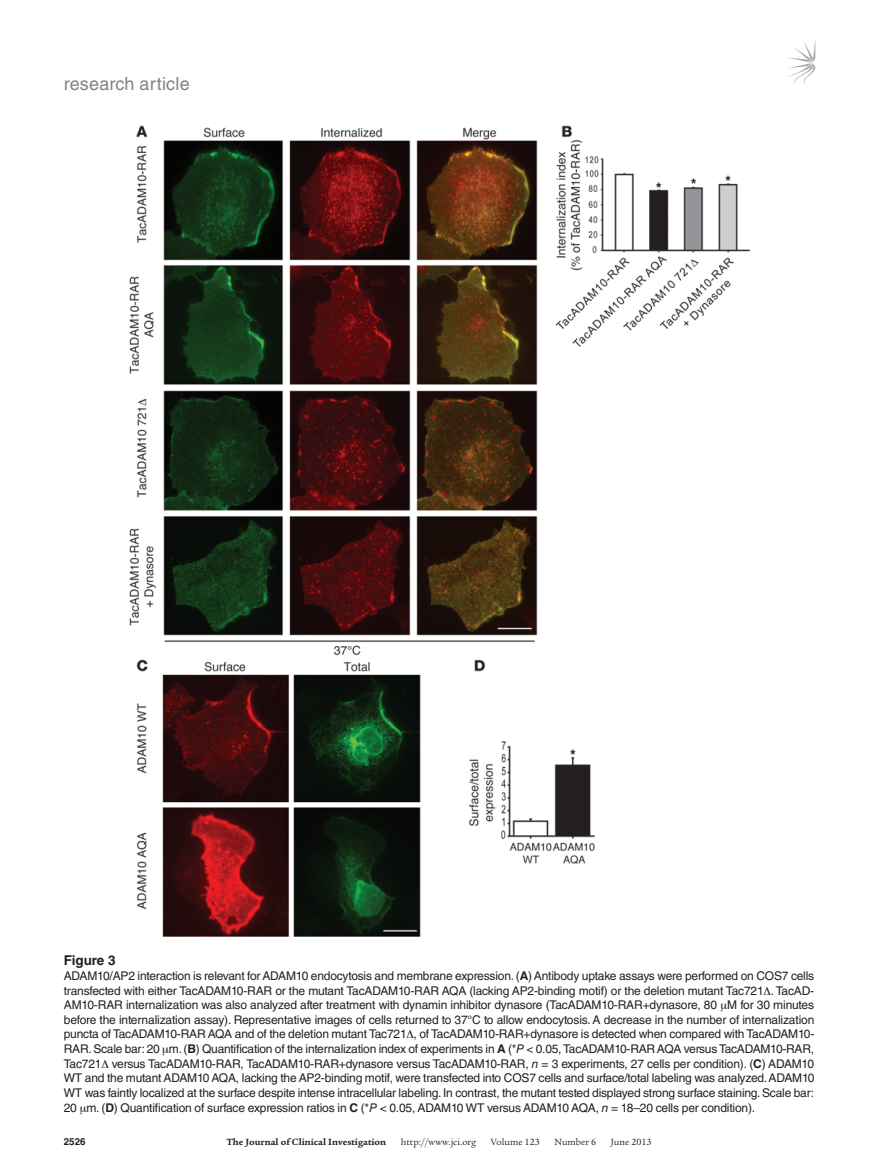
<style>
.page{position:relative;width:878px;height:1175px;background:#fff}
.page>*{position:absolute;margin:0;border:0;box-sizing:border-box;transform-origin:0 0}
.t1{font:18px "Helvetica LT Std";letter-spacing:.01em;color:#808285}
.t2{font:700 13.5px "Helvetica LT Std";color:#231f20}
.t3{font:12px/14.7px "Helvetica LT Std";letter-spacing:-.015em;color:#231f20;text-align:justify}
.t4{font:9.75px "Legacy Serif Std";color:#231f20}
.t5{font:700 9.75px "Legacy Serif Std";color:#231f20}
.t6{font:700 9.75px "Helvetica LT Std";color:#231f20}
.s1{font-weight:700}
.s2{font-style:italic}
</style>
<div class="page">
<svg style="left:789px;top:42px;width:26px;height:43px"></svg>
<img style="left:129px;top:125px;width:622px;height:812px">
<h1 class="t1" style="left:64px;top:73px;width:127px">research article</h1>
<p class="t2" style="left:64px;top:952px;width:53px">Figure 3</p>
<p class="t3" style="left:64px;top:968px;width:752px">ADAM10/AP2 interaction is relevant for ADAM10 endocytosis and membrane expression. (<span class="s1">A</span>) Antibody uptake assays were performed on COS7 cells transfected with either TacADAM10-RAR or the mutant TacADAM10-RAR AQA (lacking AP2-binding motif) or the deletion mutant Tac721 . TacAD-AM10-RAR internalization was also analyzed after treatment with dynamin inhibitor dynasore (TacADAM10-RAR+dynasore, 80 M for 30 minutes before the internalization assay). Representative images of cells returned to 37°C to allow endocytosis. A decrease in the number of internalization puncta of TacADAM10-RAR AQA and of the deletion mutant Tac721 , of TacADAM10-RAR+dynasore is detected when compared with TacADAM10- RAR. Scale bar: 20 m. (<span class="s1">B</span>) Quantification of the internalization index of experiments in <span class="s1">A</span> (*<span class="s2">P</span> &lt; 0.05, TacADAM10-RAR AQA versus TacADAM10-RAR, Tac721 versus TacADAM10-RAR, TacADAM10-RAR+dynasore versus TacADAM10-RAR, <span class="s2">n</span> = 3 experiments, 27 cells per condition). (<span class="s1">C</span>) ADAM10<br>WT and the mutant ADAM10 AQA, lacking the AP2-binding motif, were transfected into COS7 cells and surface/total labeling was analyzed. ADAM10<br>WT was faintly localized at the surface despite intense intracellular labeling. In contrast, the mutant tested displayed strong surface staining. Scale bar:<br>20 m. (<span class="s1">D</span>) Quantification of surface expression ratios in <span class="s1">C</span> (*<span class="s2">P</span> &lt; 0.05, ADAM10 WT versus ADAM10 AQA, <span class="s2">n</span> = 18–20 cells per condition).</p>
<p class="t6" style="left:64px;top:1135px;width:23px">2526</p>
<p class="t5" style="left:226px;top:1135px;width:161px">The Journal of Clinical Investigation</p>
<p class="t4" style="left:401px;top:1136px;width:77px">http://www.jci.org</p>
<p class="t4" style="left:491px;top:1136px;width:50px">Volume 123</p>
<p class="t4" style="left:554px;top:1136px;width:43px">Number 6</p>
<p class="t4" style="left:610px;top:1136px;width:42px">June 2013</p>
</div>
